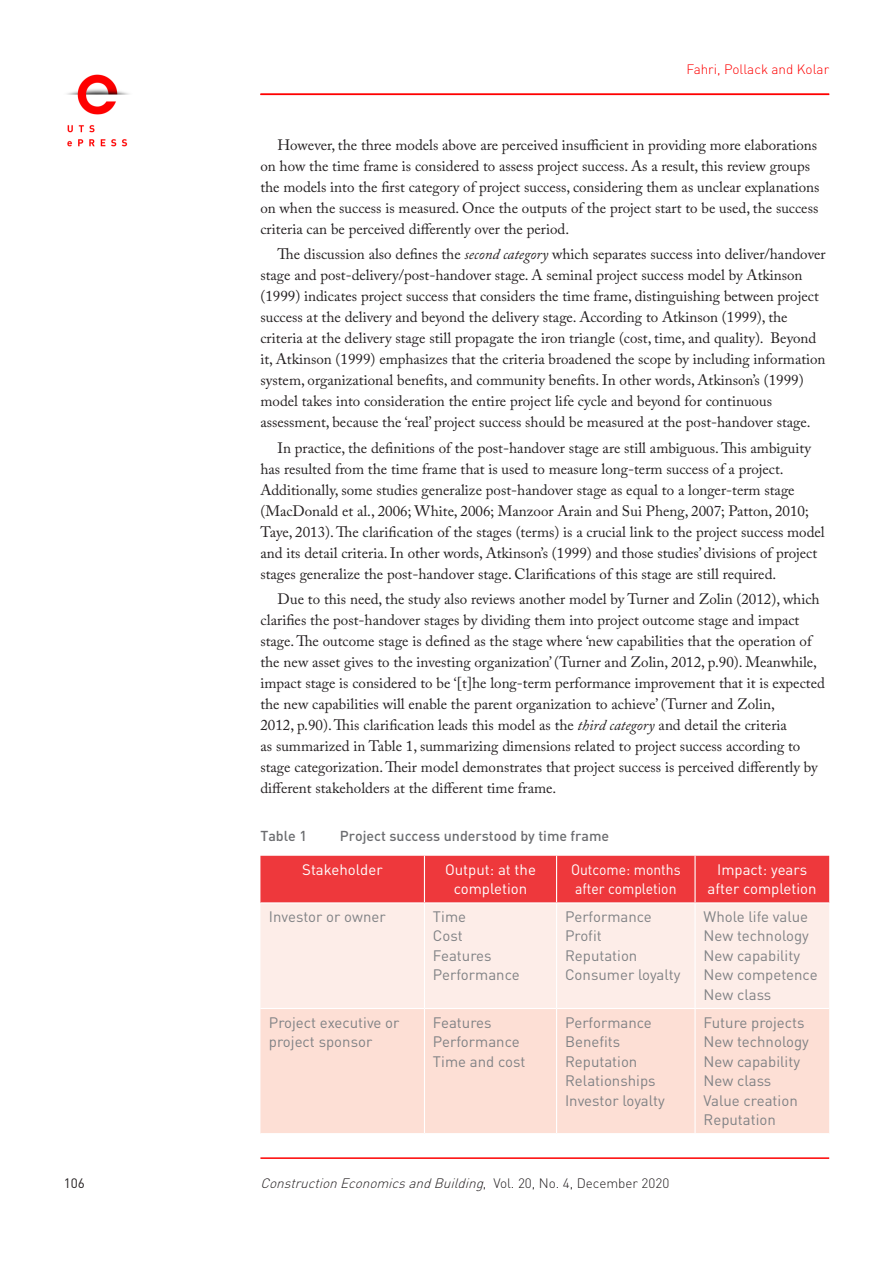
<style>
.page{position:relative;width:893px;height:1263px;background:#fff}
.page>*{position:absolute;margin:0;border:0;box-sizing:border-box;transform-origin:0 0}
.body_copy_-_indent{font:15px/21px "Adobe Caslon Pro";color:#231f20}
.T_Body{font:15px/19.5px "DIN";color:#808285}
.T_Head{font:15px/19.5px "DIN";color:#fff;text-align:center}
.T_Head-2{font:15px/19.5px "DIN";color:#fff;scale:.93 1}
.Caption_Table{font:500 14.25px "DIN";color:#6c6d70}
.t1{font:italic 300 13.5px "DIN Pro";color:#231f20}
.t2{font:300 13.5px "DIN Pro";color:#fe0000}
.t3{font:13.5px "DIN Pro";color:#231f20}
.s1{font-style:italic}
.s2{font-style:normal}
</style>
<div class="page">
<div style="left:260px;top:856px;width:569px;height:46px;background:#ee383c"></div>
<div style="left:260px;top:903px;width:569px;height:105px;background:#fdede8"></div>
<div style="left:260px;top:1009px;width:569px;height:124px;background:#fddfd5"></div>
<hr style="left:424px;top:856px;width:1px;height:46px;background:#fff">
<hr style="left:556px;top:856px;width:1px;height:46px;background:#fff">
<hr style="left:694px;top:856px;width:2px;height:46px;background:#fff">
<hr style="left:424px;top:903px;width:1px;height:105px;background:#fff">
<hr style="left:556px;top:903px;width:1px;height:105px;background:#fff">
<hr style="left:694px;top:903px;width:2px;height:105px;background:#fff">
<hr style="left:424px;top:1009px;width:1px;height:124px;background:#fff">
<hr style="left:556px;top:1009px;width:1px;height:124px;background:#fff">
<hr style="left:694px;top:1009px;width:2px;height:124px;background:#fff">
<img style="left:67px;top:74px;width:62px;height:73px">
<hr style="left:260px;top:94px;width:569px;height:1px;background:#fe0000">
<hr style="left:260px;top:1157px;width:569px;height:2px;background:#fe0000">
<p class="t2" style="left:686px;top:60px;width:144px">Fahri, Pollack and Kolar</p>
<p class="body_copy_-_indent" style="left:260px;top:134px;width:561px;text-indent:17px">However, the three models above are perceived insufficient in providing more elaborations on how the time frame is considered to assess project success. As a result, this review groups the models into the first category of project success, considering them as unclear explanations on when the success is measured. Once the outputs of the project start to be used, the success criteria can be perceived differently over the period.</p>
<p class="body_copy_-_indent" style="left:260px;top:244px;width:567px;text-indent:17px">The discussion also defines the <span class="s1">second category</span> which separates success into deliver/handover stage and post-delivery/post-handover stage. A seminal project success model by Atkinson (1999) indicates project success that considers the time frame, distinguishing between project success at the delivery and beyond the delivery stage. According to Atkinson (1999), the criteria at the delivery stage still propagate the iron triangle (cost, time, and quality). Beyond it, Atkinson (1999) emphasizes that the criteria broadened the scope by including information system, organizational benefits, and community benefits. In other words, Atkinson’s (1999) model takes into consideration the entire project life cycle and beyond for continuous assessment, because the ‘real’ project success should be measured at the post-handover stage.</p>
<p class="body_copy_-_indent" style="left:260px;top:437px;width:566px;text-indent:17px">In practice, the definitions of the post-handover stage are still ambiguous. This ambiguity has resulted from the time frame that is used to measure long-term success of a project.<br>Additionally, some studies generalize post-handover stage as equal to a longer-term stage (MacDonald et al., 2006; White, 2006; Manzoor Arain and Sui Pheng, 2007; Patton, 2010; Taye, 2013). The clarification of the stages (terms) is a crucial link to the project success model and its detail criteria. In other words, Atkinson’s (1999) and those studies’ divisions of project stages generalize the post-handover stage. Clarifications of this stage are still required.</p>
<p class="body_copy_-_indent" style="left:260px;top:588px;width:566px;text-indent:17px">Due to this need, the study also reviews another model by Turner and Zolin (2012), which clarifies the post-handover stages by dividing them into project outcome stage and impact stage. The outcome stage is defined as the stage where ‘new capabilities that the operation of the new asset gives to the investing organization’ (Turner and Zolin, 2012, p.90). Meanwhile, impact stage is considered to be ‘[t]he long-term performance improvement that it is expected the new capabilities will enable the parent organization to achieve’ (Turner and Zolin,<br>2012, p.90). This clarification leads this model as the <span class="s1">third category</span> and detail the criteria<br>as summarized in Table 1, summarizing dimensions related to project success according to stage categorization. Their model demonstrates that project success is perceived differently by different stakeholders at the different time frame.</p>
<p class="Caption_Table" style="left:260px;top:826px;width:48px">Table 1</p>
<p class="Caption_Table" style="left:340px;top:826px;width:271px">Project success understood by time frame</p>
<p class="T_Head" style="left:302px;top:859px;width:82px">Stakeholder</p>
<p class="T_Head" style="left:445px;top:859px;width:92px">Output: at the completion</p>
<p class="T_Head-2" style="left:571px;top:859px;width:119px">Outcome: months after completion</p>
<p class="T_Head" style="left:708px;top:859px;width:111px">Impact: years after completion</p>
<p class="T_Body" style="left:269px;top:906px;width:118px">Investor or owner</p>
<p class="T_Body" style="left:433px;top:906px;width:35px">Time</p>
<p class="T_Body" style="left:433px;top:926px;width:31px">Cost</p>
<p class="T_Body" style="left:433px;top:945px;width:60px">Features</p>
<p class="T_Body" style="left:433px;top:965px;width:88px">Performance</p>
<p class="T_Body" style="left:565px;top:906px;width:88px">Performance</p>
<p class="T_Body" style="left:565px;top:926px;width:38px">Profit</p>
<p class="T_Body" style="left:565px;top:945px;width:74px">Reputation</p>
<p class="T_Body" style="left:565px;top:965px;width:117px">Consumer loyalty</p>
<p class="T_Body" style="left:704px;top:906px;width:106px">Whole life value</p>
<p class="T_Body" style="left:704px;top:926px;width:107px">New technology</p>
<p class="T_Body" style="left:704px;top:945px;width:98px">New capability</p>
<p class="T_Body" style="left:704px;top:965px;width:116px">New competence</p>
<p class="T_Body" style="left:704px;top:984px;width:69px">New class</p>
<p class="T_Body" style="left:269px;top:1012px;width:132px">Project executive or project sponsor</p>
<p class="T_Body" style="left:433px;top:1012px;width:60px">Features</p>
<p class="T_Body" style="left:433px;top:1032px;width:88px">Performance</p>
<p class="T_Body" style="left:433px;top:1051px;width:94px">Time and cost</p>
<p class="T_Body" style="left:565px;top:1012px;width:88px">Performance</p>
<p class="T_Body" style="left:565px;top:1032px;width:57px">Benefits</p>
<p class="T_Body" style="left:565px;top:1051px;width:74px">Reputation</p>
<p class="T_Body" style="left:565px;top:1071px;width:92px">Relationships</p>
<p class="T_Body" style="left:565px;top:1090px;width:101px">Investor loyalty</p>
<p class="t3" style="left:64px;top:1174px;width:23px">106</p>
<p class="t1" style="left:260px;top:1174px;width:410px">ConstructionEconomicsandBuilding<span class="s2">, Vo l . 2 0 , N o . 4 , D e c e m b e r 2 0 2 0</span></p>
<p class="T_Body" style="left:704px;top:1012px;width:103px">Future projects</p>
<p class="T_Body" style="left:704px;top:1032px;width:107px">New technology</p>
<p class="T_Body" style="left:704px;top:1051px;width:98px">New capability</p>
<p class="T_Body" style="left:704px;top:1071px;width:69px">New class</p>
<p class="T_Body" style="left:704px;top:1090px;width:96px">Value creation</p>
<p class="T_Body" style="left:704px;top:1110px;width:74px">Reputation</p>
</div>
